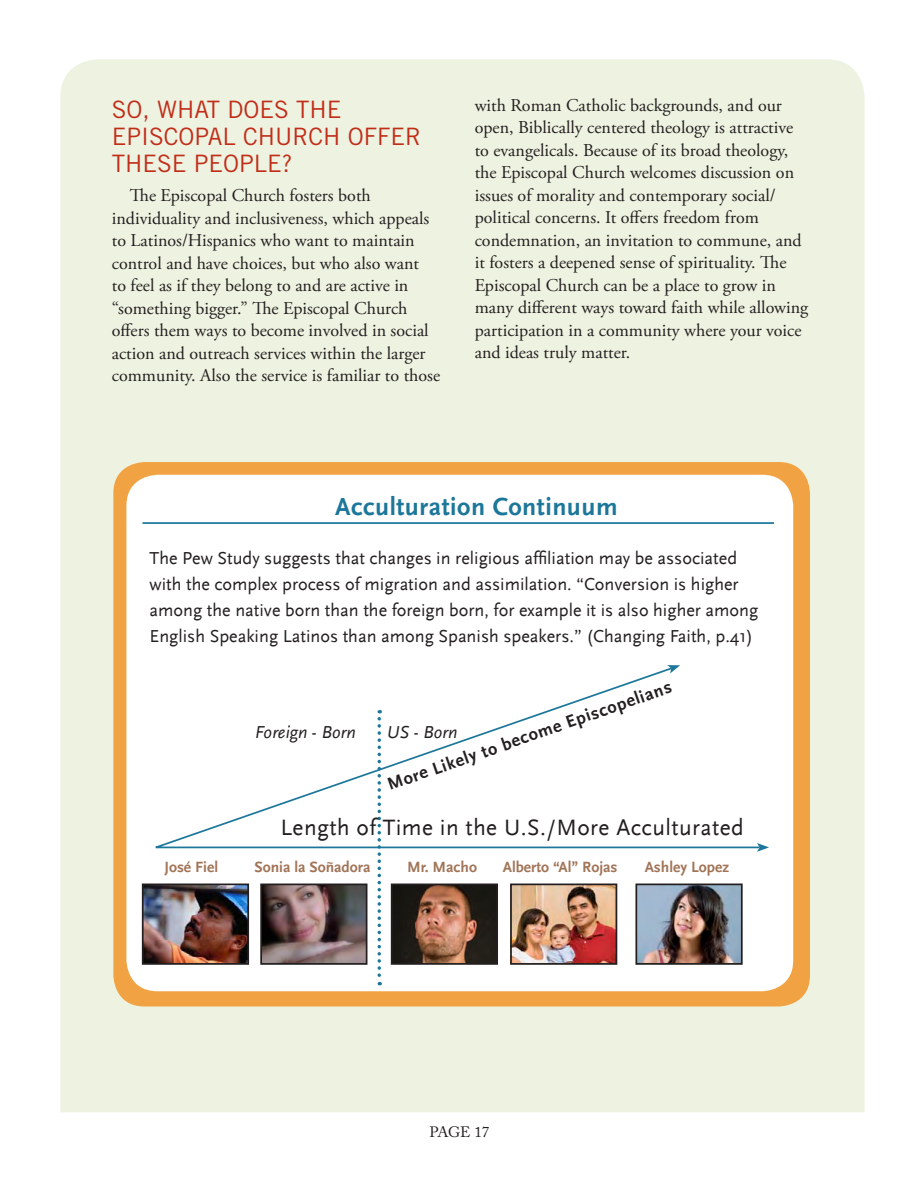
<style>
.page{position:relative;width:918px;height:1188px;background:#fff}
.page>*{position:absolute;margin:0;border:0;box-sizing:border-box;transform-origin:0 0}
.bodytext{font:700 25.95px "Scala Sans";letter-spacing:.02em;color:#1c779a}
.bodytext-2{font:24px/27px "Trade Gothic LT Std";color:#c02d19}
.bodytext-3{font:23.4px "Scala Sans";letter-spacing:.02em;color:#231f20}
.bodytext-4{font:18.15px/26px "Scala Sans";color:#231f20}
.bodytext-5{font:italic 18.15px "Scala Sans LF";color:#231f20}
.bodytext-6{font:18px/22.5px "Adobe Garamond Pro";color:#231f20}
.bodytext-7{font:700 18px "Scala Sans";color:#231f20}
.bodytext-8{font:700 15.6px "Scala Sans LF";color:#a17457}
.t1{font:15px "Adobe Caslon Pro";color:#231f20}
</style>
<div class="page">
<div style="left:60px;top:59px;width:805px;height:1053px;background:#eef2e0"></div>
<div style="left:113px;top:462px;width:697px;height:544px;background:#f1a344;border-radius:31px"></div>
<div style="left:126px;top:475px;width:667px;height:516px;background:#fff;border-radius:31px"></div>
<hr style="left:142px;top:522px;width:632px;height:2px;background:#1c779a">
<svg style="left:155px;top:669px;width:602px;height:180px"></svg>
<svg style="left:667px;top:665px;width:13px;height:8px"></svg>
<svg style="left:757px;top:843px;width:12px;height:9px"></svg>
<svg style="left:378px;top:719px;width:3px;height:266px"></svg>
<img style="left:145px;top:887px;width:101px;height:75px">
<div style="left:142px;top:884px;width:107px;height:81px;border:2px solid #231f20"></div>
<img style="left:263px;top:887px;width:101px;height:75px">
<div style="left:260px;top:884px;width:107px;height:81px;border:2px solid #231f20"></div>
<img style="left:394px;top:887px;width:101px;height:75px">
<div style="left:391px;top:884px;width:107px;height:81px;border:2px solid #231f20"></div>
<img style="left:513px;top:887px;width:101px;height:75px">
<div style="left:510px;top:884px;width:107px;height:81px;border:2px solid #231f20"></div>
<img style="left:638px;top:887px;width:102px;height:75px">
<div style="left:635px;top:884px;width:108px;height:81px;border:2px solid #231f20"></div>
<p class="bodytext-2" style="left:112px;top:95px;width:311px">SO, WHAT DOES THE<br>EPISCOPAL CHURCH OFFER<br>THESE PEOPLE?</p>
<p class="bodytext-6" style="left:112px;top:185px;width:330px;text-indent:18px">The Episcopal Church fosters both individuality and inclusiveness, which appeals to Latinos/Hispanics who want to maintain control and have choices, but who also want<br>to feel as if they belong to and are active in “something bigger.” The Episcopal Church offers them ways to become involved in social action and outreach services within the larger community. Also the service is familiar to those</p>
<p class="bodytext-6" style="left:475px;top:95px;width:335px">with Roman Catholic backgrounds, and our open, Biblically centered theology is attractive to evangelicals. Because of its broad theology, the Episcopal Church welcomes discussion on issues of morality and contemporary social/ political concerns. It offers freedom from condemnation, an invitation to commune, and it fosters a deepened sense of spirituality. The Episcopal Church can be a place to grow in many different ways toward faith while allowing participation in a community where your voice and ideas truly matter.</p>
<p class="bodytext" style="left:335px;top:492px;width:284px">Acculturation Continuum</p>
<p class="bodytext-4" style="left:150px;top:546px;width:610px">The Pew Study suggests that changes in religious affiliation may be associated with the complex process of migration and assimilation. “Conversion is higher among the native born than the foreign born, for example it is also higher among English Speaking Latinos than among Spanish speakers.” (Changing Faith, p.41)</p>
<p class="bodytext-7" style="left:385px;top:775px;width:302px;rotate:-19deg">More Likely to become Episcopelians</p>
<p class="bodytext-5" style="left:255px;top:722px;width:103px">Foreign - Born</p>
<p class="bodytext-5" style="left:387px;top:722px;width:72px">US - Born</p>
<p class="bodytext-3" style="left:281px;top:815px;width:465px">Length of Time in the U.S./More Acculturated</p>
<p class="bodytext-8" style="left:164px;top:858px;width:55px">José Fiel</p>
<p class="bodytext-8" style="left:254px;top:858px;width:118px">Sonia la Soñadora</p>
<p class="bodytext-8" style="left:407px;top:858px;width:71px">Mr. Macho</p>
<p class="bodytext-8" style="left:503px;top:858px;width:116px">Alberto “Al” Rojas</p>
<p class="bodytext-8" style="left:645px;top:858px;width:86px">Ashley Lopez</p>
<p class="t1" style="left:430px;top:1123px;width:53px">PAGE 17</p>
</div>
